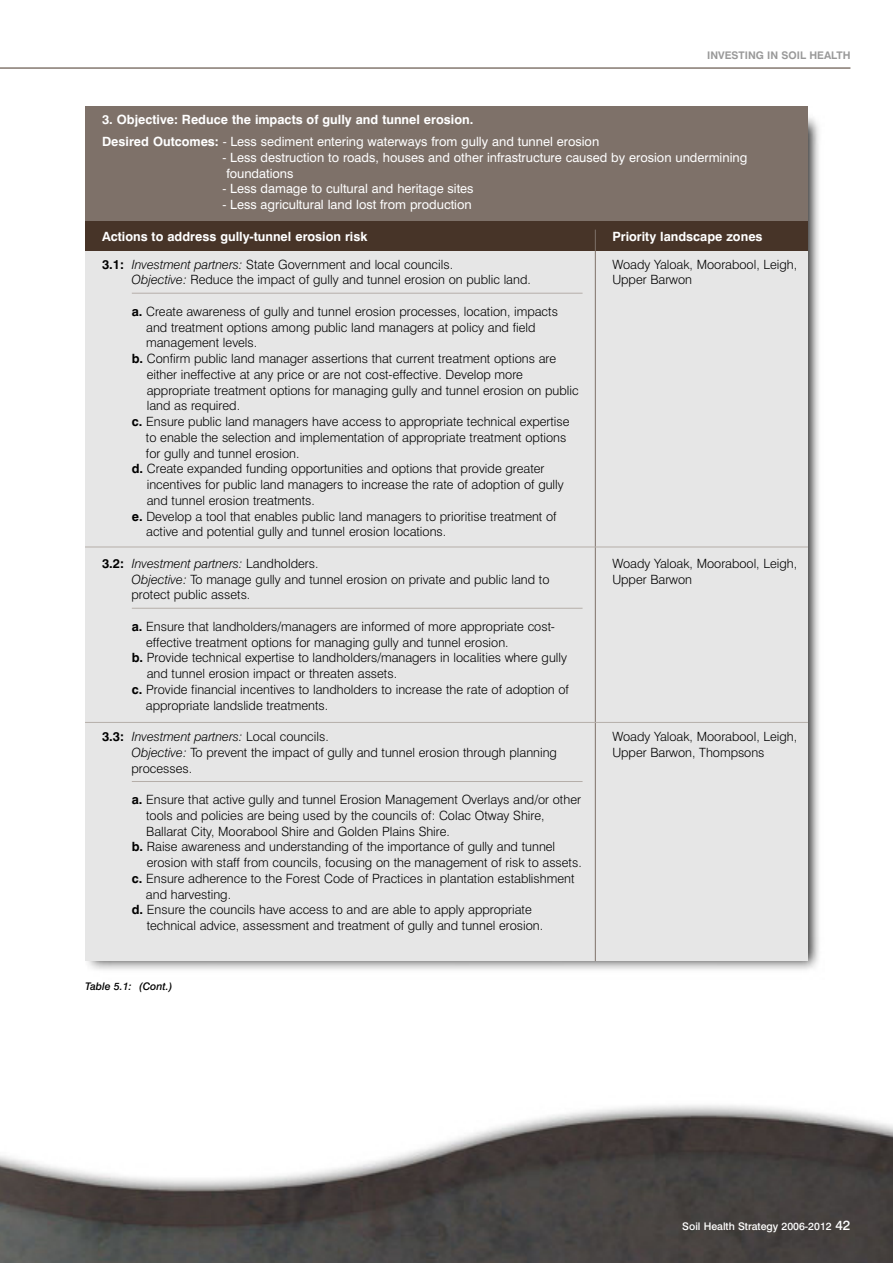
<style>
.page{position:relative;width:893px;height:1263px;background:#fff}
.page>*{position:absolute;margin:0;border:0;box-sizing:border-box;transform-origin:0 0}
.t1{font:300 12.75px/15.8px "Swiss 721 BT";color:#000}
.t2{font:700 12.75px/22.2px "Swiss 721 BT";color:#fff}
.t3{font:12.75px/15.8px "Swiss 721 BT";color:#fff}
.t4{font:500 10.5px "Swiss 721 BT";color:#fff}
.t5{font:700 10.5px "Swiss 721 BT";color:#999}
.t6{font:italic 500 10.5px "Swiss 721 BT";color:#000}
.s1{font-weight:400}
.s2{font-weight:700}
.s3{font-style:italic}
.s4{font-size:13.5px}
</style>
<div class="page">
<img style="left:0;top:1105px;width:893px;height:158px">
<hr style="left:0;top:68px;width:850px;height:1px;background:#473428">
<img style="left:87px;top:117px;width:732px;height:853px">
<div style="left:85px;top:106px;width:723px;height:855px;background:#e6e6e6"></div>
<div style="left:85px;top:106px;width:723px;height:115px;background:#7e7169"></div>
<div style="left:85px;top:221px;width:723px;height:30px;background:#473428"></div>
<hr style="left:132px;top:293px;width:451px;height:1px;background:#b5aea9">
<hr style="left:132px;top:608px;width:451px;height:1px;background:#b5aea9">
<hr style="left:132px;top:781px;width:451px;height:1px;background:#b5aea9">
<hr style="left:595px;top:230px;width:1px;height:731px;background:#7e7169">
<hr style="left:85px;top:547px;width:723px;height:1px;background:#b5aea9">
<hr style="left:85px;top:722px;width:723px;height:1px;background:#b5aea9">
<p class="t5" style="left:707px;top:51px;width:145px">INVESTING IN SOIL HEALTH</p>
<p class="t2" style="left:102px;top:110px;width:499px">3. Objective: Reduce the impacts of gully and tunnel erosion.<br>Desired Outcomes: <span class="s1">- Less sediment entering waterways from gully and tunnel erosion</span></p>
<p class="t3" style="left:226px;top:151px;width:523px;text-indent:-4px">- Less destruction to roads, houses and other infrastructure caused by erosion undermining foundations</p>
<p class="t3" style="left:222px;top:182px;width:253px">- Less damage to cultural and heritage sites</p>
<p class="t3" style="left:222px;top:198px;width:251px">- Less agricultural land lost from production</p>
<p class="t2" style="left:612px;top:227px;width:152px">Priority landscape zones</p>
<p class="t1" style="left:132px;top:257px;width:401px;text-indent:-29px"><span class="s2">3.1:</span> <span class="s3">Investment partners:</span> State Government and local councils.<br><span class="s3">Objective:</span> Reduce the impact of gully and tunnel erosion on public land.</p>
<p class="t1" style="left:132px;top:305px;width:428px"><span class="s2">a.</span> Create awareness of gully and tunnel erosion processes, location, impacts</p>
<p class="t1" style="left:146px;top:320px;width:391px">and treatment options among public land managers at policy and field</p>
<p class="t1" style="left:146px;top:336px;width:113px">management levels.</p>
<p class="t1" style="left:132px;top:352px;width:426px"><span class="s2">b.</span> Confirm public land manager assertions that current treatment options are</p>
<p class="t1" style="left:147px;top:368px;width:378px">either ineffective at any price or are not cost-effective. Develop more</p>
<p class="t1" style="left:147px;top:383px;width:433px">appropriate treatment options for managing gully and tunnel erosion on public</p>
<p class="t1" style="left:147px;top:399px;width:95px">land as required.</p>
<p class="t1" style="left:132px;top:415px;width:439px"><span class="s2">c.</span> Ensure public land managers have access to appropriate technical expertise</p>
<p class="t1" style="left:146px;top:431px;width:422px">to enable the selection and implementation of appropriate treatment options</p>
<p class="t1" style="left:146px;top:446px;width:155px">for gully and tunnel erosion.</p>
<p class="t1" style="left:132px;top:462px;width:414px"><span class="s2">d.</span> Create expanded funding opportunities and options that provide greater</p>
<p class="t1" style="left:147px;top:478px;width:419px">incentives for public land managers to increase the rate of adoption of gully</p>
<p class="t1" style="left:147px;top:494px;width:170px">and tunnel erosion treatments.</p>
<p class="t1" style="left:132px;top:509px;width:426px"><span class="s2">e.</span> Develop a tool that enables public land managers to prioritise treatment of</p>
<p class="t1" style="left:146px;top:525px;width:302px">active and potential gully and tunnel erosion locations.</p>
<p class="t1" style="left:132px;top:557px;width:419px;text-indent:-29px"><span class="s2">3.2:</span> <span class="s3">Investment partners:</span> Landholders.<br><span class="s3">Objective:</span> To manage gully and tunnel erosion on private and public land to protect public assets.</p>
<p class="t1" style="left:132px;top:620px;width:425px"><span class="s2">a.</span> Ensure that landholders/managers are informed of more appropriate cost-</p>
<p class="t1" style="left:146px;top:635px;width:364px">effective treatment options for managing gully and tunnel erosion.</p>
<p class="t1" style="left:132px;top:651px;width:437px"><span class="s2">b.</span> Provide technical expertise to landholders/managers in localities where gully</p>
<p class="t1" style="left:147px;top:667px;width:252px">and tunnel erosion impact or threaten assets.</p>
<p class="t1" style="left:132px;top:683px;width:439px"><span class="s2">c.</span> Provide financial incentives to landholders to increase the rate of adoption of</p>
<p class="t1" style="left:146px;top:698px;width:184px">appropriate landslide treatments.</p>
<p class="t1" style="left:132px;top:730px;width:427px;text-indent:-29px"><span class="s2">3.3:</span> <span class="s3">Investment partners:</span> Local councils.<br><span class="s3">Objective:</span> To prevent the impact of gully and tunnel erosion through planning processes.</p>
<p class="t1" style="left:132px;top:793px;width:451px"><span class="s2">a.</span> Ensure that active gully and tunnel Erosion Management Overlays and/or other</p>
<p class="t1" style="left:146px;top:809px;width:400px">tools and policies are being used by the councils of: Colac Otway Shire,</p>
<p class="t1" style="left:146px;top:824px;width:305px">Ballarat City, Moorabool Shire and Golden Plains Shire.</p>
<p class="t1" style="left:132px;top:840px;width:425px"><span class="s2">b.</span> Raise awareness and understanding of the importance of gully and tunnel</p>
<p class="t1" style="left:147px;top:856px;width:436px">erosion with staff from councils, focusing on the management of risk to assets.</p>
<p class="t1" style="left:132px;top:872px;width:444px"><span class="s2">c.</span> Ensure adherence to the Forest Code of Practices in plantation establishment</p>
<p class="t1" style="left:146px;top:887px;width:87px">and harvesting.</p>
<p class="t1" style="left:132px;top:903px;width:401px"><span class="s2">d.</span> Ensure the councils have access to and are able to apply appropriate</p>
<p class="t1" style="left:147px;top:919px;width:398px">technical advice, assessment and treatment of gully and tunnel erosion.</p>
<p class="t2" style="left:102px;top:227px;width:267px">Actions to address gully-tunnel erosion risk</p>
<p class="t1" style="left:612px;top:257px;width:186px">Woady Yaloak, Moorabool, Leigh,<br>Upper Barwon</p>
<p class="t1" style="left:612px;top:557px;width:186px">Woady Yaloak, Moorabool, Leigh,<br>Upper Barwon</p>
<p class="t1" style="left:612px;top:730px;width:186px">Woady Yaloak, Moorabool, Leigh,<br>Upper Barwon, Thompsons</p>
<p class="t6" style="left:85px;top:982px;width:89px">Table 5.1: (Cont.)</p>
<p class="t4" style="left:682px;top:1222px;width:170px">Soil Health Strategy 2006-2012 <span class="s4">42</span></p>
</div>
